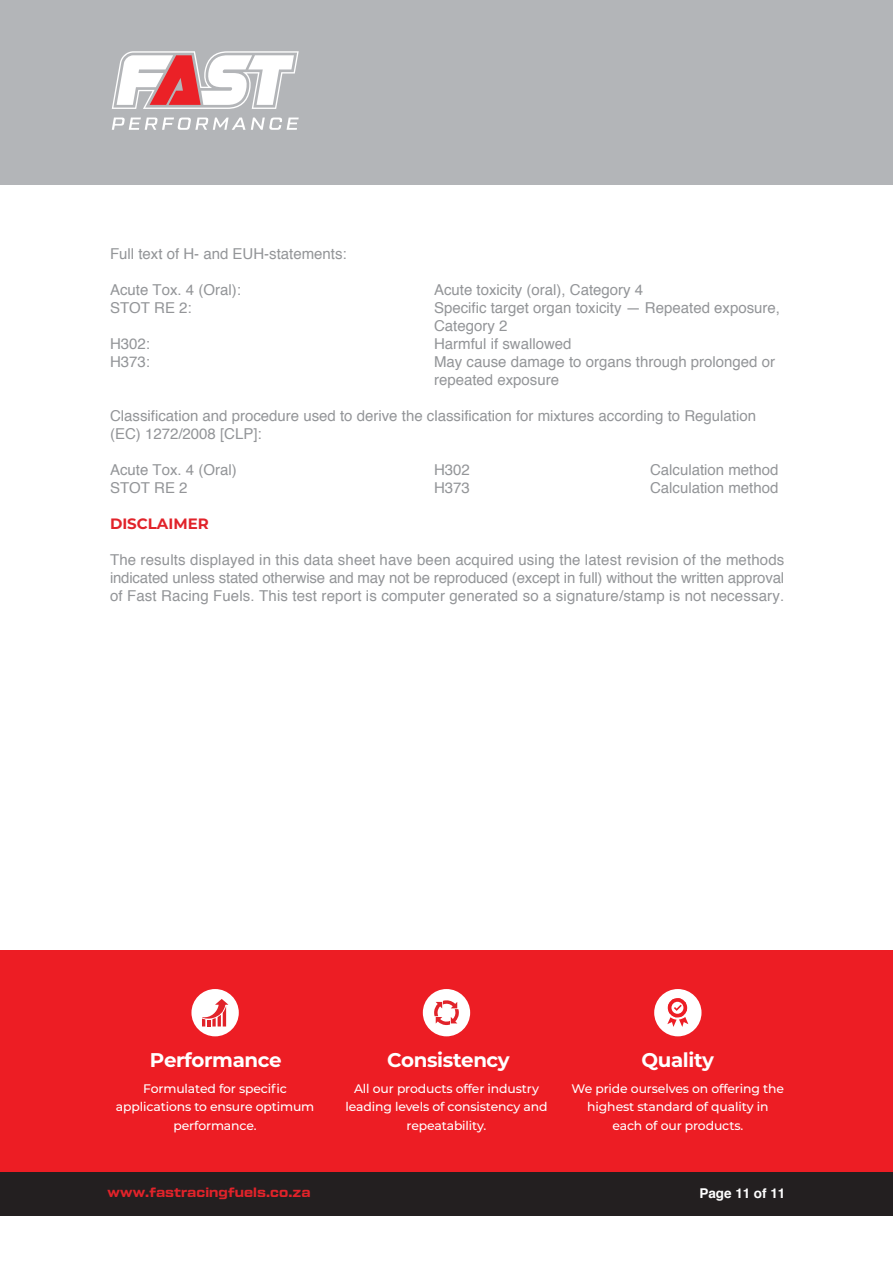
<style>
.page{position:relative;width:893px;height:1263px;background:#fff}
.page>*{position:absolute;margin:0;border:0;box-sizing:border-box;transform-origin:0 0}
.t1{font:700 19.8px "Montserrat";letter-spacing:-.02em;color:#fff}
.t2{font:15px/18px "Helvetica";color:#939598}
.t3{font:700 15px "Montserrat";color:#e1232a}
.t4{font:13.5px "Tactic Sans Bld";letter-spacing:.005em;color:#e1232a}
.t5{font:700 13.5px "Helvetica";letter-spacing:-.005em;color:#fff}
.t6{font:500 12.45px/18.6px "Montserrat";letter-spacing:-.01em;color:#fff;text-align:center}
</style>
<div class="page">
<div style="left:0;top:950px;width:893px;height:222px;background:#ed1d24"></div>
<div style="left:191px;top:989px;width:48px;height:47px;background:#fff;border-radius:50%"></div>
<div style="left:423px;top:989px;width:47px;height:47px;background:#fff;border-radius:50%"></div>
<div style="left:654px;top:989px;width:47px;height:47px;background:#fff;border-radius:50%"></div>
<svg style="left:202px;top:999px;width:26px;height:27px"></svg>
<svg style="left:434px;top:1000px;width:25px;height:25px"></svg>
<svg style="left:667px;top:998px;width:21px;height:29px"></svg>
<div style="left:0;top:1172px;width:893px;height:44px;background:#231f20"></div>
<div style="left:0;top:0;width:893px;height:185px;background:#b3b5b8"></div>
<svg style="left:112px;top:51px;width:187px;height:58px"></svg>
<svg style="left:112px;top:118px;width:187px;height:12px"></svg>
<p class="t2" style="left:110px;top:246px;width:238px">Full text of H- and EUH-statements:</p>
<p class="t2" style="left:110px;top:282px;width:132px">Acute Tox. 4 (Oral):</p>
<p class="t2" style="left:434px;top:282px;width:211px">Acute toxicity (oral), Category 4</p>
<p class="t2" style="left:110px;top:300px;width:83px">STOT RE 2:</p>
<p class="t2" style="left:434px;top:300px;width:347px">Specific target organ toxicity — Repeated exposure,<br>Category 2</p>
<p class="t2" style="left:110px;top:336px;width:42px">H302:</p>
<p class="t2" style="left:434px;top:336px;width:139px">Harmful if swallowed</p>
<p class="t2" style="left:110px;top:354px;width:42px">H373:</p>
<p class="t2" style="left:434px;top:354px;width:343px">May cause damage to organs through prolonged or repeated exposure</p>
<p class="t2" style="left:110px;top:408px;width:648px">Classification and procedure used to derive the classification for mixtures according to Regulation (EC) 1272/2008 [CLP]:</p>
<p class="t2" style="left:110px;top:462px;width:128px">Acute Tox. 4 (Oral)</p>
<p class="t2" style="left:434px;top:462px;width:37px">H302</p>
<p class="t2" style="left:650px;top:462px;width:130px">Calculation method</p>
<p class="t2" style="left:110px;top:480px;width:79px">STOT RE 2</p>
<p class="t2" style="left:434px;top:480px;width:37px">H373</p>
<p class="t2" style="left:650px;top:480px;width:130px">Calculation method</p>
<p class="t3" style="left:110px;top:513px;width:100px">DISCLAIMER</p>
<p class="t2" style="left:110px;top:552px;width:676px;text-align:justify">The results displayed in this data sheet have been acquired using the latest revision of the methods indicated unless stated otherwise and may not be reproduced (except in full) without the written approval of Fast Racing Fuels. This test report is computer generated so a signature/stamp is not necessary.</p>
<h1 class="t1" style="left:150px;top:1046px;width:133px">Performance</h1>
<p class="t6" style="left:116px;top:1078px;width:200px">Formulated for specific applications to ensure optimum performance.</p>
<h1 class="t1" style="left:387px;top:1046px;width:124px">Consistency</h1>
<p class="t6" style="left:345px;top:1078px;width:204px">All our products offer industry leading levels of consistency and repeatability.</p>
<h1 class="t1" style="left:641px;top:1046px;width:74px">Quality</h1>
<p class="t6" style="left:572px;top:1078px;width:214px">We pride ourselves on offering the highest standard of quality in each of our products.</p>
<p class="t4" style="left:108px;top:1186px;width:204px">www.fastracingfuels.co.za</p>
<p class="t5" style="left:699px;top:1182px;width:87px">Page 11 of 11</p>
</div>
